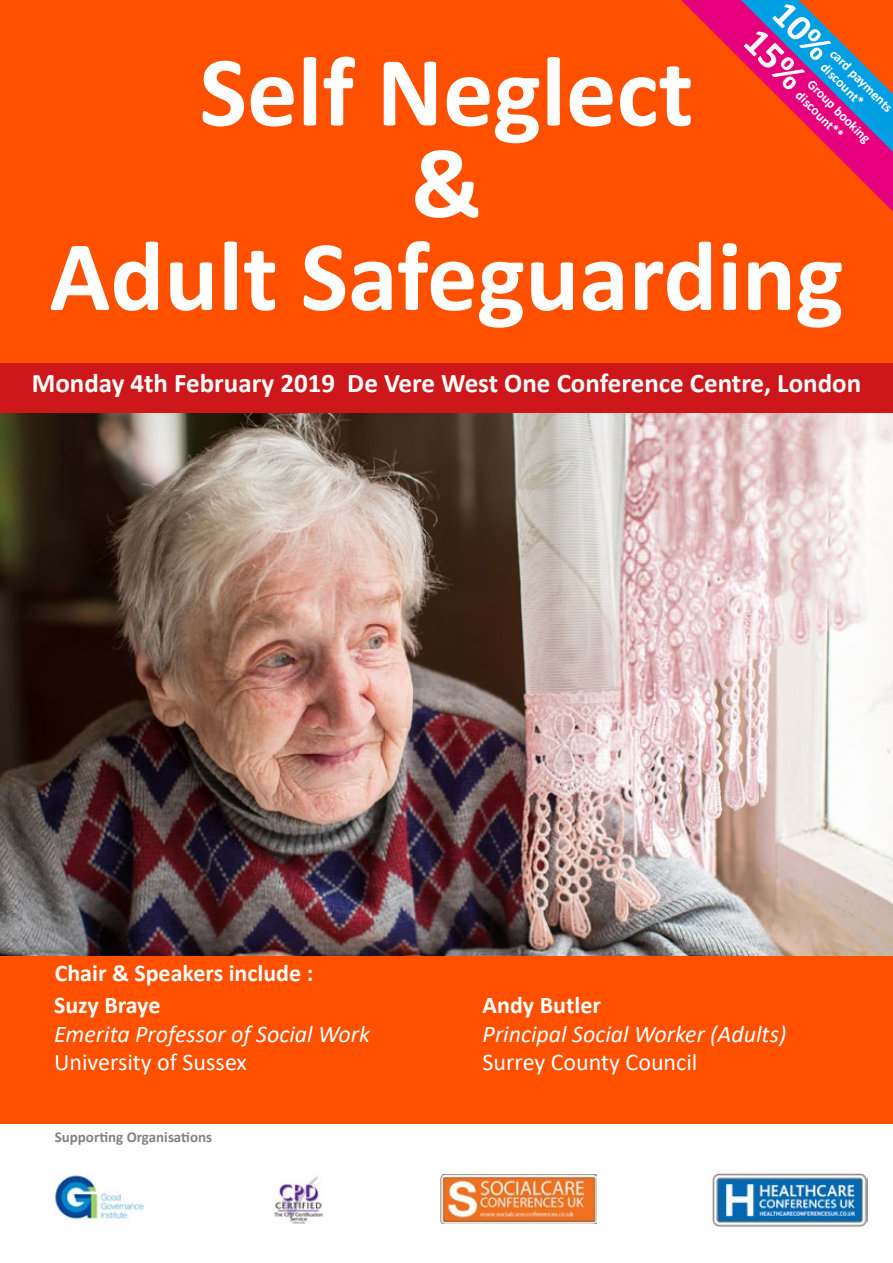
<style>
.page{position:relative;width:893px;height:1263px;background:#fff}
.page>*{position:absolute;margin:0;border:0;box-sizing:border-box;transform-origin:0 0}
.t1{font:700 100.5px/92.2px "Calibri";color:#fff;text-align:center}
.t2{font:700 27px "Calibri";color:#fff}
.t3{font:italic 24px "Calibri";color:#fff}
.t4{font:700 24px/32px "Calibri";color:#fff}
.t5{font:24px "Calibri";color:#fff}
.t6{font:700 15px "Calibri";color:#838382}
.t7{font:700 13.5px/16.2px "Calibri";color:#fff}
</style>
<div class="page">
<div style="left:0;top:0;width:893px;height:363px;background:#ff5000"></div>
<img style="left:0;top:412px;width:893px;height:544px">
<div style="left:0;top:363px;width:893px;height:49px;background:#cd171a"></div>
<div style="left:0;top:956px;width:893px;height:167px;background:#ff5000"></div>
<img style="left:54px;top:1175px;width:92px;height:45px">
<img style="left:712px;top:1173px;width:155px;height:54px">
<img style="left:273px;top:1175px;width:51px;height:49px">
<img style="left:441px;top:1174px;width:156px;height:49px">
<svg style="left:681px;top:0;width:212px;height:212px;background:#d04942"></svg>
<p class="t7" style="left:838px;top:45px;width:84px;rotate:45deg">card payments discount*</p>
<h1 class="t1" style="left:49px;top:45px;width:796px">Self Neglect<br>&amp;<br>Adult Safeguarding</h1>
<p class="t7" style="left:815px;top:76px;width:85px;rotate:45deg">Group booking discount**</p>
<p class="t2" style="left:32px;top:364px;width:831px">Monday 4th February 2019 De Vere West One Conference Centre, London</p>
<p class="t4" style="left:54px;top:956px;width:261px">Chair &amp; Speakers include :<br>Suzy Braye</p>
<p class="t3" style="left:54px;top:1017px;width:318px">Emerita Professor of Social Work</p>
<p class="t5" style="left:54px;top:1046px;width:195px">University of Sussex</p>
<p class="t6" style="left:55px;top:1126px;width:159px">Supporting Organisations</p>
<p class="t4" style="left:483px;top:988px;width:120px">Andy Butler</p>
<p class="t3" style="left:483px;top:1017px;width:305px">Principal Social Worker (Adults)</p>
<p class="t5" style="left:483px;top:1046px;width:216px">Surrey County Council</p>
</div>
